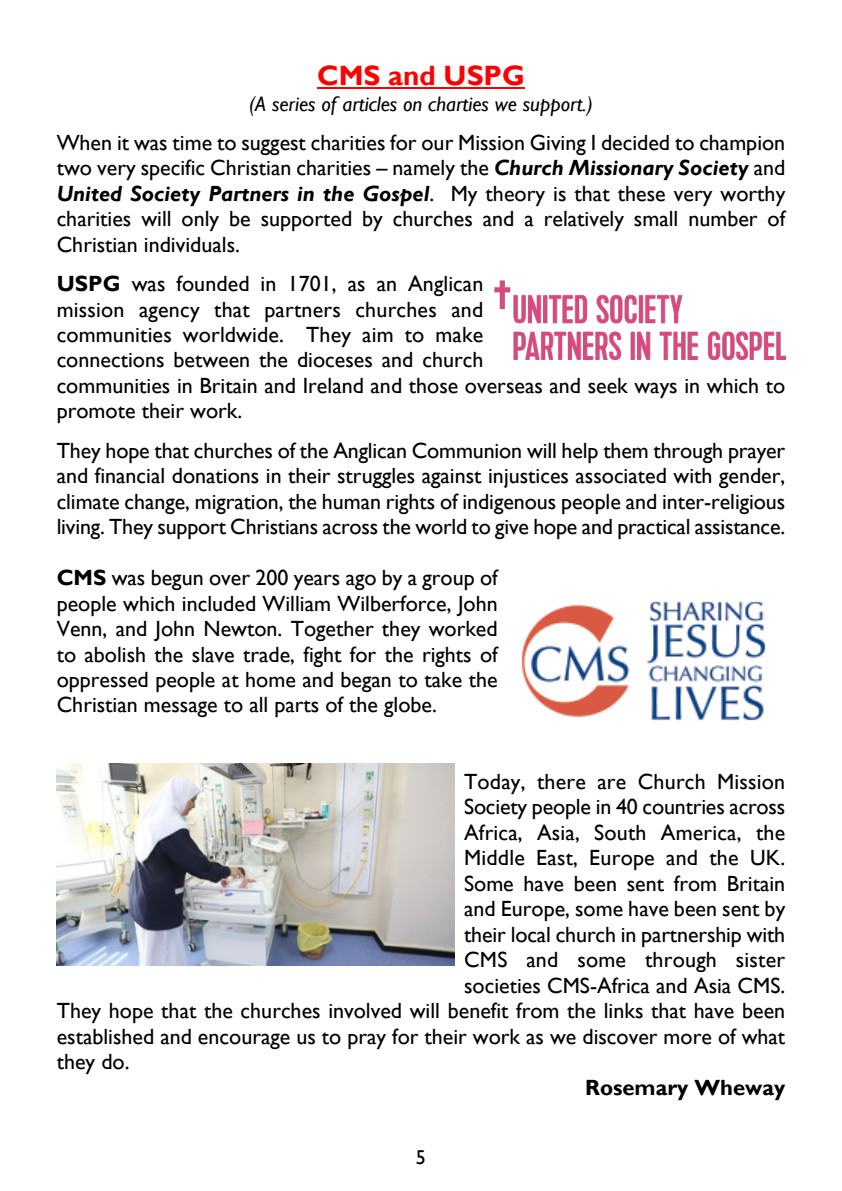
<style>
.page{position:relative;width:842px;height:1191px;background:#fff}
.page>*{position:absolute;margin:0;border:0;box-sizing:border-box;transform-origin:0 0}
.t1{font:700 28px "Gill Sans";color:#f00}
.t2{font:22px/25.4px "Gill Sans";color:#000;text-align:justify}
.t3{font:700 22px "Gill Sans";color:#000}
.t4{font:italic 21px "Gill Sans";color:#000}
.t5{font:20px "Gill Sans";color:#000}
.s1{font-weight:700;font-style:italic}
.s2{font-weight:700}
</style>
<div class="page">
<hr style="left:317px;top:87px;width:208px;height:1px;background:#f00">
<img style="left:494px;top:280px;width:291px;height:80px">
<img style="left:521px;top:601px;width:245px;height:120px">
<img style="left:57px;top:763px;width:397px;height:203px">
<p class="t1" style="left:317px;top:65px;width:209px">CMS and USPG</p>
<p class="t4" style="left:249px;top:96px;width:345px">(A series of articles on charties we support.)</p>
<p class="t2" style="left:57px;top:132px;width:730px">When it was time to suggest charities for our Mission Giving I decided to champion two very specific Christian charities – namely the <span class="s1">Church Missionary Society</span> and <span class="s1">United Society Partners in the Gospel</span>. My theory is that these very worthy charities will only be supported by churches and a relatively small number of Christian individuals.</p>
<p class="t2" style="left:57px;top:273px;width:730px;text-align:left"><span class="s2">USPG</span> was founded in 1701, as an Anglican<br>mission agency that partners churches and<br>communities worldwide. They aim to make<br>connections between the dioceses and church<br>communities in Britain and Ireland and those overseas and seek ways in which to promote their work.</p>
<p class="t2" style="left:57px;top:440px;width:730px">They hope that churches of the Anglican Communion will help them through prayer and financial donations in their struggles against injustices associated with gender, climate change, migration, the human rights of indigenous people and inter-religious living. They support Christians across the world to give hope and practical assistance.</p>
<p class="t2" style="left:57px;top:567px;width:443px"><span class="s2">CMS</span> was begun over 200 years ago by a group of people which included William Wilberforce, John Venn, and John Newton. Together they worked to abolish the slave trade, fight for the rights of oppressed people at home and began to take the Christian message to all parts of the globe.</p>
<p class="t2" style="left:464px;top:771px;width:323px">Today, there are Church Mission</p>
<p class="t2" style="left:464px;top:796px;width:323px">Society people in 40 countries across</p>
<p class="t2" style="left:464px;top:822px;width:323px">Africa, Asia, South America, the</p>
<p class="t2" style="left:464px;top:847px;width:323px">Middle East, Europe and the UK.</p>
<p class="t2" style="left:464px;top:873px;width:323px">Some have been sent from Britain</p>
<p class="t2" style="left:464px;top:898px;width:323px">and Europe, some have been sent by</p>
<p class="t2" style="left:464px;top:924px;width:323px">their local church in partnership with</p>
<p class="t2" style="left:464px;top:949px;width:323px">CMS and some through sister</p>
<p class="t2" style="left:464px;top:975px;width:323px">societies CMS-Africa and Asia CMS.</p>
<p class="t2" style="left:57px;top:1000px;width:730px">They hope that the churches involved will benefit from the links that have been</p>
<p class="t2" style="left:57px;top:1025px;width:730px">established and encourage us to pray for their work as we discover more of what</p>
<p class="t2" style="left:57px;top:1051px;width:74px">they do.</p>
<p class="t3" style="left:585px;top:1079px;width:202px">Rosemary Wheway</p>
<p class="t5" style="left:416px;top:1149px;width:11px">5</p>
</div>
